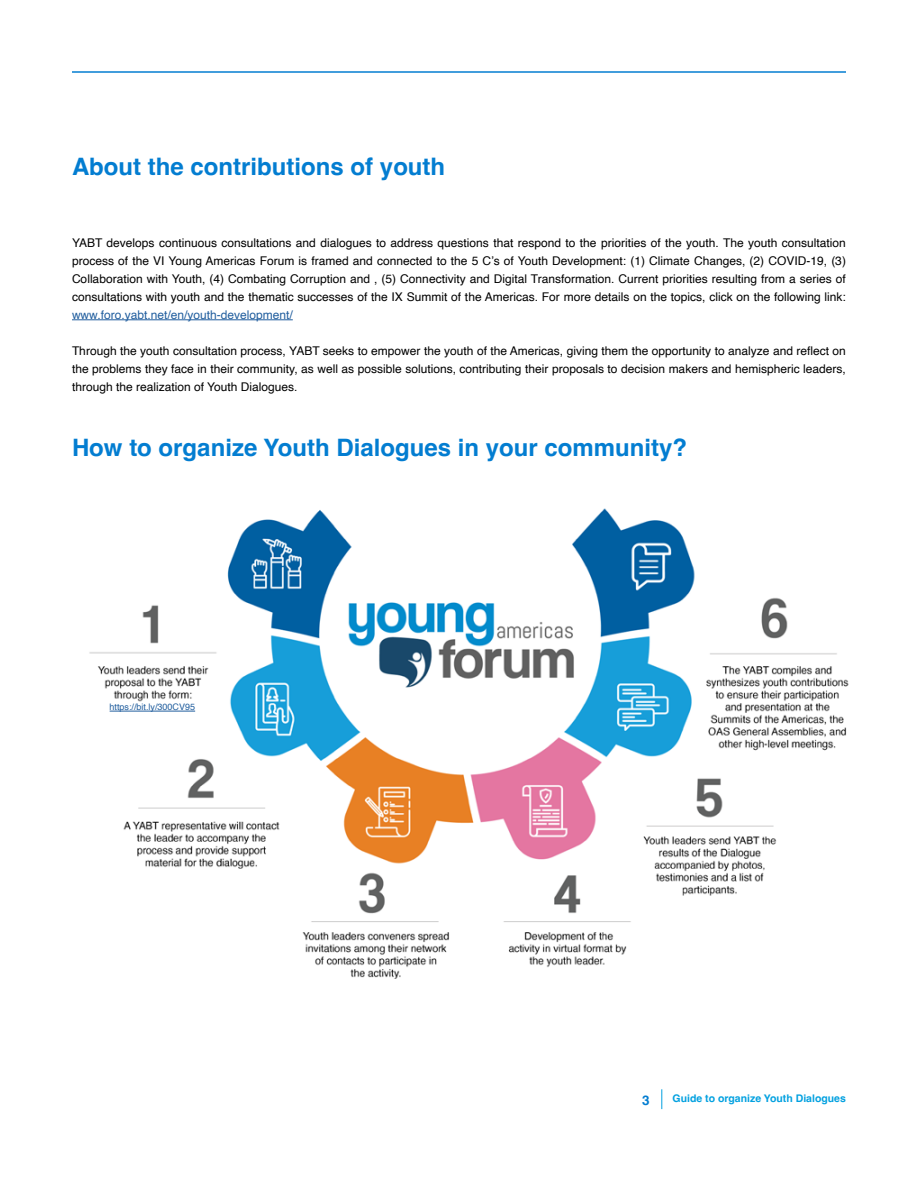
<style>
.page{position:relative;width:918px;height:1188px;background:#fff}
.page>*{position:absolute;margin:0;border:0;box-sizing:border-box;transform-origin:0 0}
.t1{font:700 24px "Helvetica";color:#037dd1}
.t2{font:700 13.5px "Helvetica";color:#037dd1}
.t3{font:12px/18px "Helvetica";color:#000;text-align:justify}
.t4{font:700 10.5px "Helvetica";color:#03a1e0}
.t5{font:9px "Helvetica";color:#215e9e}
.s1{color:#215e9e}
</style>
<div class="page">
<hr style="left:72px;top:71px;width:774px;height:2px;background:#037dd1">
<svg style="left:661px;top:1089px;width:1px;height:20px"></svg>
<img style="left:89px;top:508px;width:760px;height:471px">
<hr style="left:72px;top:320px;width:221px;height:1px;background:#215e9e">
<hr style="left:110px;top:711px;width:85px;height:1px;background:#215e9e">
<p class="t1" style="left:72px;top:152px;width:375px">About the contributions of youth</p>
<p class="t3" style="left:72px;top:234px;width:775px">YABT develops continuous consultations and dialogues to address questions that respond to the priorities of the youth. The youth consultation process of the VI Young Americas Forum is framed and connected to the 5 C’s of Youth Development: (1) Climate Changes, (2) COVID-19, (3)<br>Collaboration with Youth, (4) Combating Corruption and , (5) Connectivity and Digital Transformation. Current priorities resulting from a series of consultations with youth and the thematic successes of the IX Summit of the Americas. For more details on the topics, click on the following link: <span class="s1">www.foro.yabt.net/en/youth-development/</span></p>
<p class="t3" style="left:72px;top:342px;width:775px">Through the youth consultation process, YABT seeks to empower the youth of the Americas, giving them the opportunity to analyze and reflect on the problems they face in their community, as well as possible solutions, contributing their proposals to decision makers and hemispheric leaders, through the realization of Youth Dialogues.</p>
<p class="t1" style="left:72px;top:433px;width:617px">How to organize Youth Dialogues in your community?</p>
<p class="t5" style="left:110px;top:700px;width:87px">https://bit.ly/300CV95</p>
<p class="t2" style="left:642px;top:1092px;width:9px">3</p>
<p class="t4" style="left:673px;top:1092px;width:175px">Guide to organize Youth Dialogues</p>
</div>
